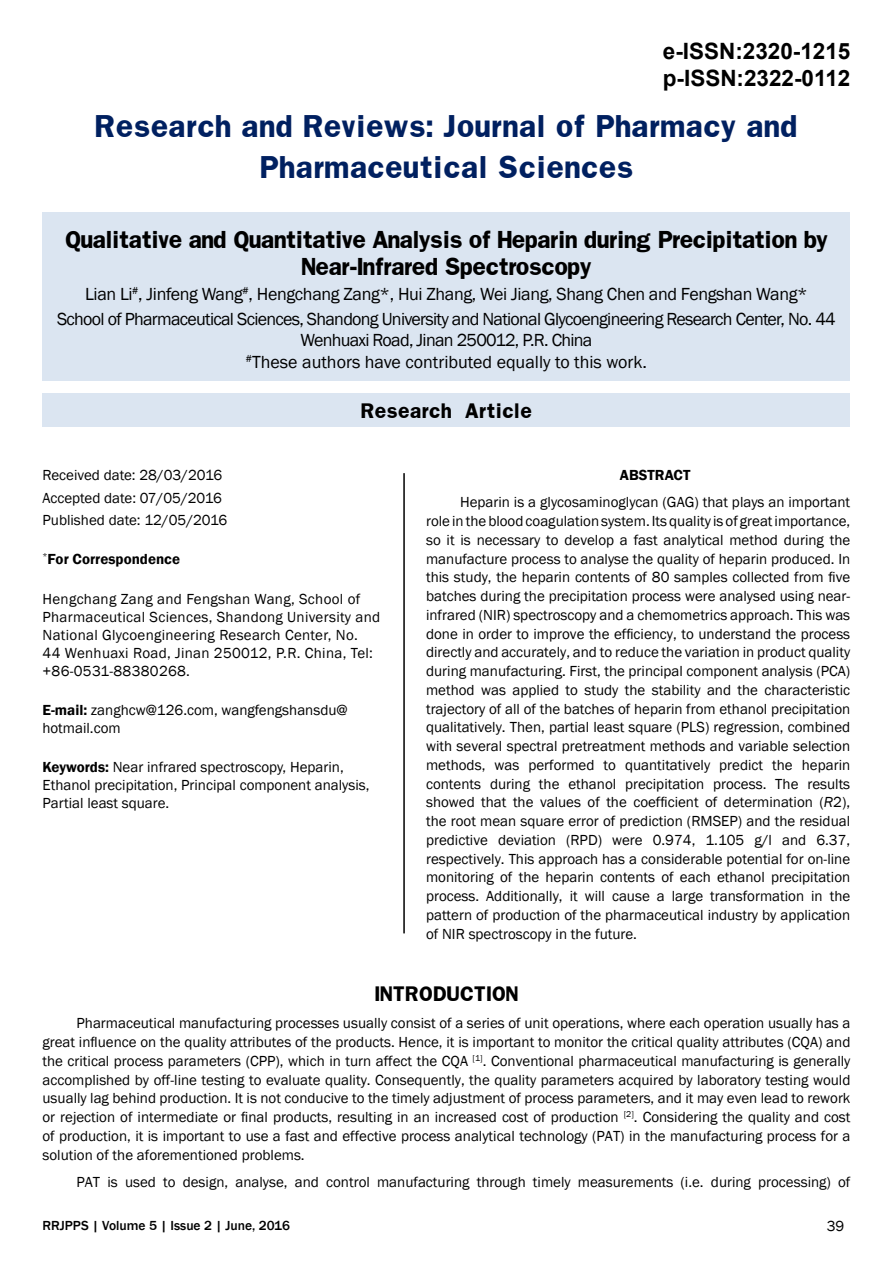
<style>
.page{position:relative;width:893px;height:1263px;background:#fff}
.page>*{position:absolute;margin:0;border:0;box-sizing:border-box;transform-origin:0 0}
.t1{font:700 27px/40.5px "Franklin";color:#002060;text-align:center}
.t2{font:700 22.5px/27px "Arial";color:#000}
.t3{font:700 21px/27px "Franklin";letter-spacing:-.04em;color:#000;text-align:center}
.t4{font:18px/25.2px "Franklin Gothic";letter-spacing:-.04em;color:#000;text-align:center}
.t5{font:18px/21.6px "Franklin Gothic";letter-spacing:-.005em;color:#000;text-align:center}
.t6{font:700 18px "Franklin";color:#000}
.t7{font:15px/18.8px "Franklin Gothic";color:#000}
.t8{font:15px/18px "Franklin Gothic";letter-spacing:.02em;color:#000}
.t9{font:600 15px "Franklin Gothic";color:#000}
.t10{font:500 13.5px "Franklin Gothic";color:#000}
.s1{font-weight:600}
.s2{font-style:italic}
</style>
<div class="page">
<div style="left:43px;top:212px;width:807px;height:169px;background:#dbe5f1"></div>
<div style="left:43px;top:394px;width:807px;height:33px;background:#dbe5f1"></div>
<hr style="left:403px;top:473px;width:2px;height:460px;background:#000">
<h2 class="t2" style="left:663px;top:38px;width:189px">e-ISSN:2320-1215 p-ISSN:2322-0112</h2>
<h1 class="t1" style="left:95px;top:106px;width:705px">Research and Reviews: Journal of Pharmacy and<br>Pharmaceutical Sciences</h1>
<h3 class="t3" style="left:65px;top:226px;width:765px">Qualitative and Quantitative Analysis of Heparin during Precipitation by<br>Near-Infrared Spectroscopy</h3>
<p class="t4" style="left:57px;top:282px;width:780px">Lian Li<sup>#</sup>, Jinfeng Wang<sup>#</sup>, Hengchang Zang*, Hui Zhang, Wei Jiang, Shang Chen and Fengshan Wang*<br>School of Pharmaceutical Sciences, Shandong University and National Glycoengineering Research Center, No. 44</p>
<p class="t5" style="left:246px;top:330px;width:403px">Wenhuaxi Road, Jinan 250012, P.R. China<br><sup>#</sup>These authors have contributed equally to this work.</p>
<p class="t6" style="left:361px;top:398px;width:173px">Research Article</p>
<p class="t7" style="left:43px;top:464px;width:186px;line-height:22.5px">Received date: 28/03/2016<br>Accepted date: 07/05/2016<br>Published date: 12/05/2016</p>
<p class="t9" style="left:43px;top:550px;width:139px"><sup>*</sup>For Correspondence</p>
<p class="t8" style="left:43px;top:590px;width:339px">Hengchang Zang and Fengshan Wang, School of Pharmaceutical Sciences, Shandong University and National Glycoengineering Research Center, No.<br>44 Wenhuaxi Road, Jinan 250012, P.R. China, Tel: +86-0531-88380268.</p>
<p class="t7" style="left:43px;top:701px;width:307px;line-height:18px"><span class="s1">E-mail:</span> zanghcw@126.com, wangfengshansdu@ hotmail.com</p>
<p class="t7" style="left:43px;top:758px;width:329px;line-height:18px"><span class="s1">Keywords:</span> Near infrared spectroscopy, Heparin,<br>Ethanol precipitation, Principal component analysis,<br>Partial least square.</p>
<p class="t9" style="left:620px;top:466px;width:72px">ABSTRACT</p>
<p class="t7" style="left:426px;top:493px;width:426px;text-align:justify;text-indent:34px">Heparin is a glycosaminoglycan (GAG) that plays an important role in the blood coagulation system. Its quality is of great importance, so it is necessary to develop a fast analytical method during the manufacture process to analyse the quality of heparin produced. In this study, the heparin contents of 80 samples collected from five batches during the precipitation process were analysed using near&shy;infrared (NIR) spectroscopy and a chemometrics approach. This was done in order to improve the efficiency, to understand the process directly and accurately, and to reduce the variation in product quality during manufacturing. First, the principal component analysis (PCA) method was applied to study the stability and the characteristic trajectory of all of the batches of heparin from ethanol precipitation qualitatively. Then, partial least square (PLS) regression, combined with several spectral pretreatment methods and variable selection methods, was performed to quantitatively predict the heparin contents during the ethanol precipitation process. The results showed that the values of the coefficient of determination (<span class="s2">R</span>2), the root mean square error of prediction (RMSEP) and the residual predictive deviation (RPD) were 0.974, 1.105 g/l and 6.37, respectively. This approach has a considerable potential for on-line monitoring of the heparin contents of each ethanol precipitation process. Additionally, it will cause a large transformation in the pattern of production of the pharmaceutical industry by application of NIR spectroscopy in the future.</p>
<p class="t6" style="left:374px;top:981px;width:146px">INTRODUCTION</p>
<p class="t7" style="left:43px;top:1014px;width:809px;text-align:justify;text-indent:34px">Pharmaceutical manufacturing processes usually consist of a series of unit operations, where each operation usually has a great influence on the quality attributes of the products. Hence, it is important to monitor the critical quality attributes (CQA) and the critical process parameters (CPP), which in turn affect the CQA <sup>[1]</sup>. Conventional pharmaceutical manufacturing is generally accomplished by off-line testing to evaluate quality. Consequently, the quality parameters acquired by laboratory testing would usually lag behind production. It is not conducive to the timely adjustment of process parameters, and it may even lead to rework or rejection of intermediate or final products, resulting in an increased cost of production <sup>[2]</sup>. Considering the quality and cost of production, it is important to use a fast and effective process analytical technology (PAT) in the manufacturing process for a solution of the aforementioned problems.</p>
<p class="t7" style="left:77px;top:1173px;width:775px">PAT is used to design, analyse, and control manufacturing through timely measurements (i.e. during processing) of</p>
<p class="t10" style="left:43px;top:1217px;width:249px">RRJPPS | Volume 5 | Issue 2 | June, 2016</p>
<p class="t7" style="left:827px;top:1217px;width:19px">39</p>
</div>
